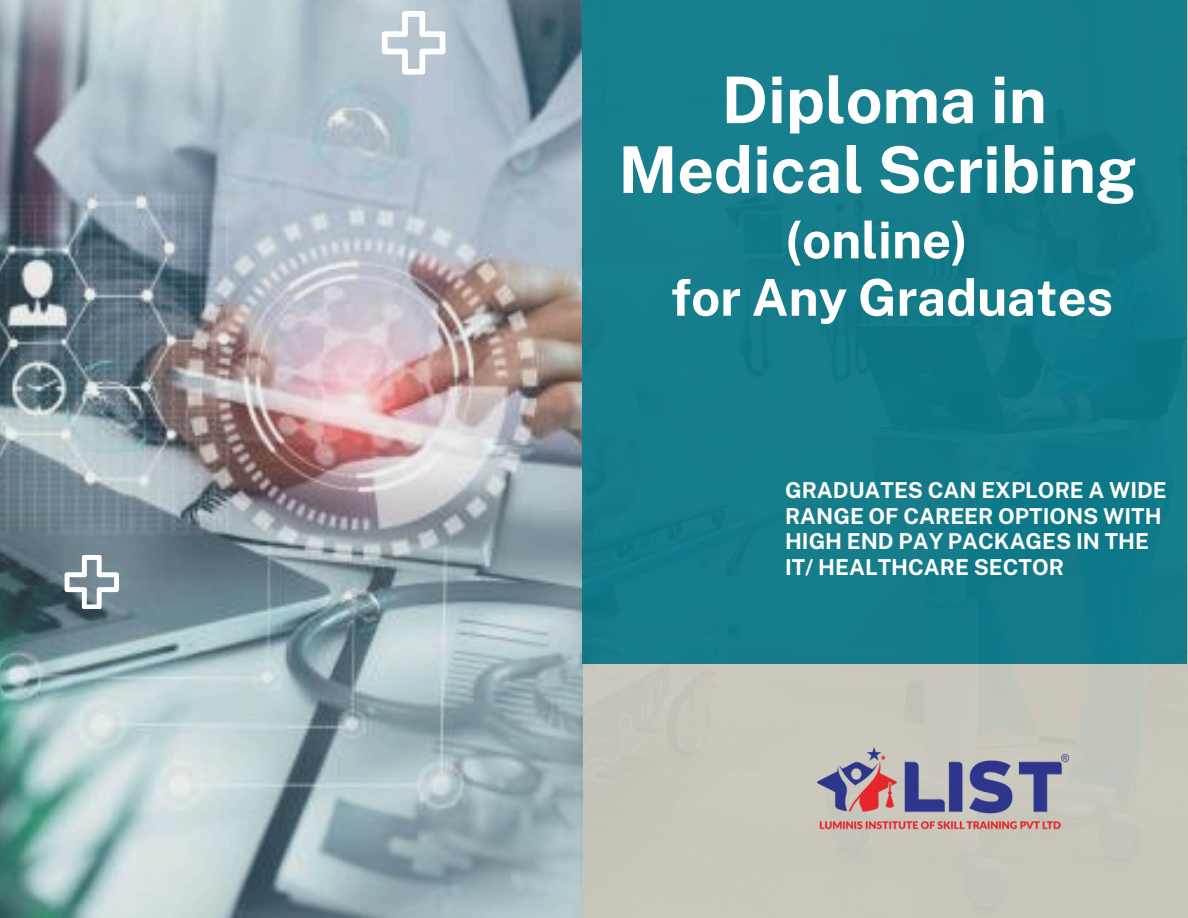
<style>
.page{position:relative;width:1188px;height:918px;background:#fff}
.page>*{position:absolute;margin:0;border:0;box-sizing:border-box;transform-origin:0 0}
.t1{font:700 64.35px/69.8px "Public Sans";color:#fff;text-align:center}
.t2{font:700 50.85px "Public Sans";color:#fff}
.t3{font:700 21.9px/25.7px "Public Sans";color:#fff}
</style>
<div class="page">
<img style="left:0;top:0;width:581px;height:918px">
<svg style="left:382px;top:11px;width:63px;height:64px"></svg>
<svg style="left:65px;top:555px;width:54px;height:54px"></svg>
<img style="left:581px;top:0;width:607px;height:918px">
<img style="left:785px;top:700px;width:315px;height:176px">
<p class="t1" style="left:618px;top:65px;width:520px">Diploma in<br>Medical Scribing</p>
<p class="t2" style="left:785px;top:210px;width:184px">(online)</p>
<h2 class="t2" style="left:671px;top:267px;width:444px">for Any Graduates</h2>
<p class="t3" style="left:785px;top:477px;width:383px">GRADUATES CAN EXPLORE A WIDE<br>RANGE OF CAREER OPTIONS WITH<br>HIGH END PAY PACKAGES IN THE<br>IT/ HEALTHCARE SECTOR</p>
</div>
